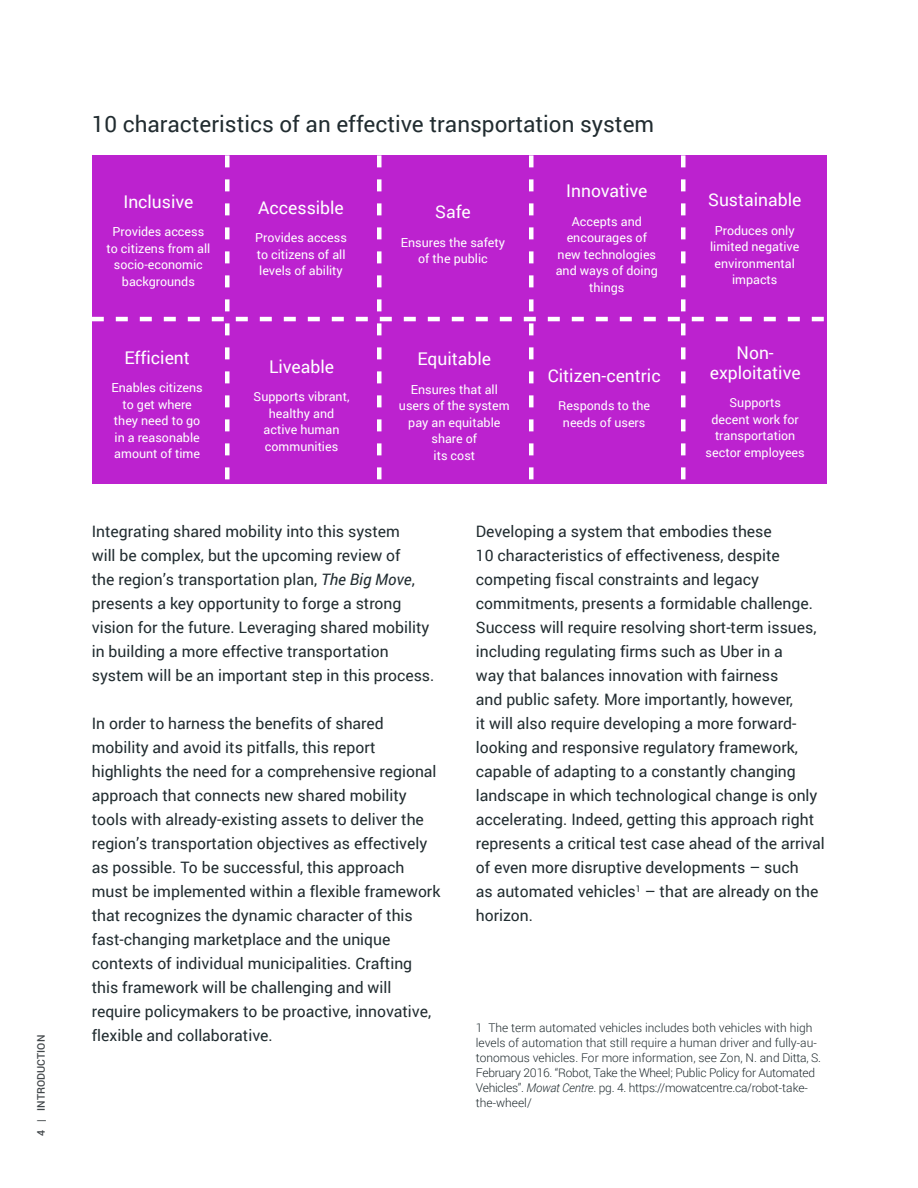
<style>
.page{position:relative;width:918px;height:1188px;background:#fff}
.page>*{position:absolute;margin:0;border:0;box-sizing:border-box;transform-origin:0 0}
.t1{font:22.5px "Roboto";color:#212c30}
.t2{font:17.55px/19.5px "Roboto";color:#fff;text-align:center}
.t3{font:15.75px/24px "Roboto";color:#212c30}
.t4{font:12.45px/16.5px "Roboto";color:#fff;text-align:center}
.t5{font:300 12px/15px "Roboto";color:#212c30}
.t6{font:500 10.5px "Roboto";letter-spacing:.01em;color:#414649}
.s1{font-style:italic}
</style>
<div class="page">
<div style="left:92px;top:155px;width:734px;height:329px;background:#bc22cf"></div>
<p class="t6" style="left:35px;top:1136px;width:103px;rotate:-90deg">4 | I ntroduction</p>
<h1 class="t1" style="left:92px;top:111px;width:564px">10 characteristics of an effective transportation system</h1>
<p class="t2" style="left:123px;top:192px;width:72px">Inclusive</p>
<p class="t4" style="left:106px;top:223px;width:105px">Provides access to citizens from all socio-economic backgrounds</p>
<p class="t2" style="left:124px;top:348px;width:67px">Efficient</p>
<p class="t4" style="left:112px;top:380px;width:93px">Enables citizens to get where they need to go in a reasonable amount of time</p>
<p class="t2" style="left:258px;top:198px;width:87px">Accessible</p>
<p class="t4" style="left:255px;top:229px;width:93px;text-align:justify">Provides access to citizens of all levels of ability</p>
<p class="t2" style="left:269px;top:357px;width:67px">Liveable</p>
<p class="t4" style="left:254px;top:389px;width:97px">Supports vibrant, healthy and active human communities</p>
<p class="t2" style="left:435px;top:202px;width:37px">Safe</p>
<p class="t4" style="left:401px;top:234px;width:106px">Ensures the safety of the public</p>
<p class="t2" style="left:418px;top:349px;width:75px">Equitable</p>
<p class="t4" style="left:399px;top:381px;width:112px">Ensures that all users of the system pay an equitable share of<br>its cost</p>
<p class="t2" style="left:566px;top:181px;width:83px">Innovative</p>
<p class="t4" style="left:556px;top:213px;width:104px">Accepts and encourages of new technologies and ways of doing things</p>
<p class="t2" style="left:548px;top:366px;width:114px">Citizen-centric</p>
<p class="t4" style="left:558px;top:398px;width:93px">Responds to the needs of users</p>
<p class="t2" style="left:708px;top:190px;width:95px">Sustainable</p>
<p class="t4" style="left:710px;top:222px;width:91px">Produces only limited negative environmental impacts</p>
<p class="t2" style="left:710px;top:343px;width:92px">Non&shy;exploitative</p>
<p class="t4" style="left:706px;top:395px;width:101px">Supports<br>decent work for transportation sector employees</p>
<p class="t3" style="left:92px;top:520px;width:344px">Integrating shared mobility into this system<br>will be complex, but the upcoming review of<br>the region’s transportation plan, <span class="s1">The Big Move</span>, presents a key opportunity to forge a strong vision for the future. Leveraging shared mobility in building a more effective transportation system will be an important step in this process.</p>
<p class="t3" style="left:92px;top:712px;width:350px">In order to harness the benefits of shared mobility and avoid its pitfalls, this report highlights the need for a comprehensive regional approach that connects new shared mobility tools with already-existing assets to deliver the region’s transportation objectives as effectively as possible. To be successful, this approach must be implemented within a flexible framework that recognizes the dynamic character of this fast-changing marketplace and the unique contexts of individual municipalities. Crafting this framework will be challenging and will require policymakers to be proactive, innovative, flexible and collaborative.</p>
<p class="t3" style="left:476px;top:520px;width:350px">Developing a system that embodies these<br>10 characteristics of effectiveness, despite competing fiscal constraints and legacy commitments, presents a formidable challenge.<br>Success will require resolving short-term issues, including regulating firms such as Uber in a<br>way that balances innovation with fairness<br>and public safety. More importantly, however,<br>it will also require developing a more forward&shy;looking and responsive regulatory framework, capable of adapting to a constantly changing landscape in which technological change is only accelerating. Indeed, getting this approach right represents a critical test case ahead of the arrival of even more disruptive developments – such<br>as automated vehicles<sup>1</sup> – that are already on the horizon.</p>
<p class="t5" style="left:476px;top:1020px;width:347px">1 The term automated vehicles includes both vehicles with high levels of automation that still require a human driver and fully-au&shy;tonomous vehicles. For more information, see Zon, N. and Ditta, S.<br>February 2016. “Robot, Take the Wheel; Public Policy for Automated Vehicles”. <span class="s1">Mowat Centre</span>. pg. 4. https://mowatcentre.ca/robot-take&shy;the-wheel/</p>
</div>
